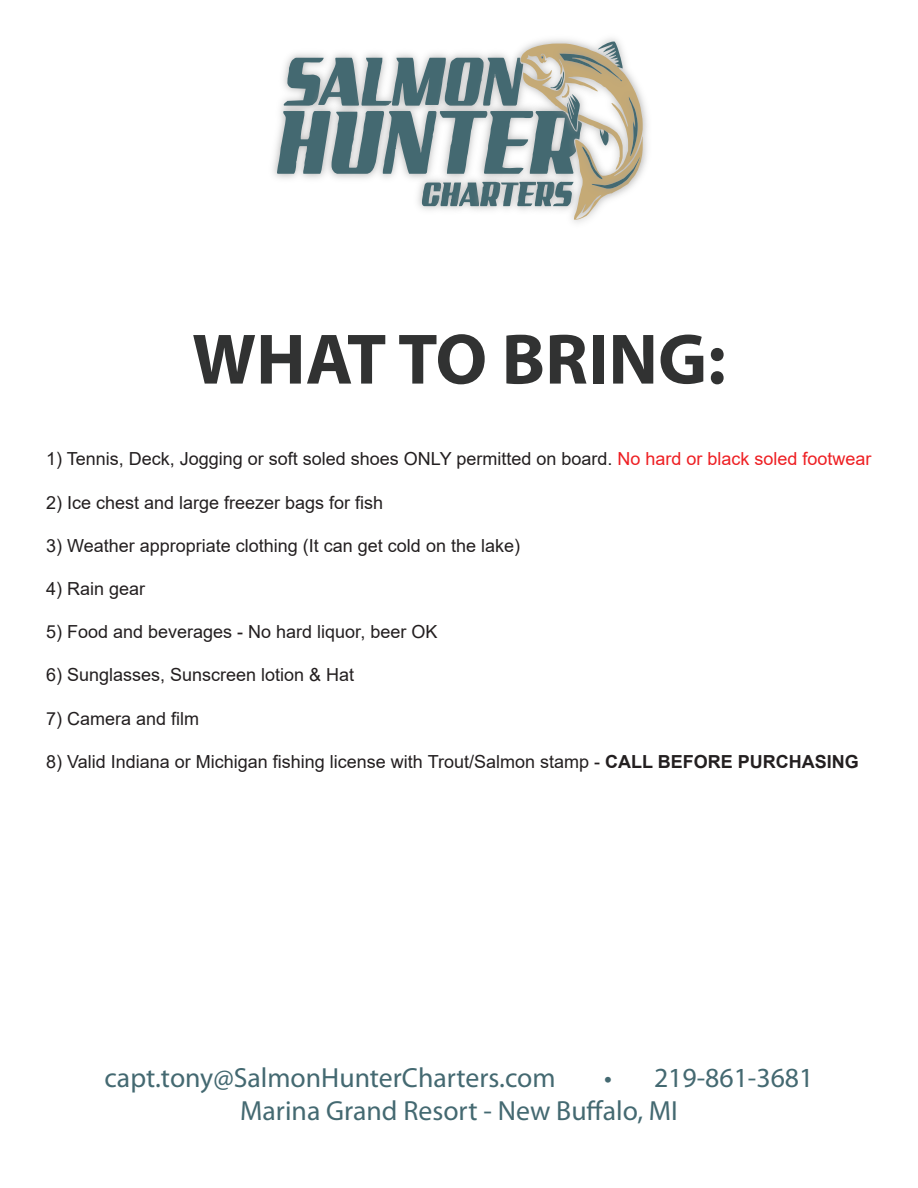
<style>
.page{position:relative;width:918px;height:1188px;background:#fff}
.page>*{position:absolute;margin:0;border:0;box-sizing:border-box;transform-origin:0 0}
.t1{font:700 72px "Myriad Pro";color:#313232}
.t2{font:27.75px/33.3px "Myriad Pro";color:#446971}
.t3{font:18px "Arial";color:#231f20}
.s1{color:#ee1f23}
.s2{font-weight:700}
</style>
<div class="page">
<img style="left:586px;top:36px;width:36px;height:6px">
<svg style="left:277px;top:42px;width:366px;height:178px"></svg>
<h1 class="t1" style="left:192px;top:312px;width:535px">WHAT TO BRING:</h1>
<p class="t3" style="left:46px;top:447px;width:827px">1) Tennis, Deck, Jogging or soft soled shoes ONLY permitted on board. <span class="s1">No hard or black soled footwear</span></p>
<p class="t3" style="left:46px;top:490px;width:339px">2) Ice chest and large freezer bags for fish</p>
<p class="t3" style="left:46px;top:533px;width:475px">3) Weather appropriate clothing (It can get cold on the lake)</p>
<p class="t3" style="left:46px;top:576px;width:101px">4) Rain gear</p>
<p class="t3" style="left:46px;top:620px;width:393px">5) Food and beverages - No hard liquor, beer OK</p>
<p class="t3" style="left:46px;top:663px;width:310px">6) Sunglasses, Sunscreen lotion &amp; Hat</p>
<p class="t3" style="left:46px;top:706px;width:155px">7) Camera and film</p>
<p class="t3" style="left:46px;top:749px;width:814px">8) Valid Indiana or Michigan fishing license with Trout/Salmon stamp - <span class="s2">CALL BEFORE PURCHASING</span></p>
<h2 class="t2" style="left:105px;top:1060px;width:453px">capt.tony@SalmonHunterCharters.com</h2>
<h2 class="t2" style="left:240px;top:1060px;width:575px;text-indent:364px">• 219-861-3681<br>Marina Grand Resort - New Buffalo, MI</h2>
</div>
